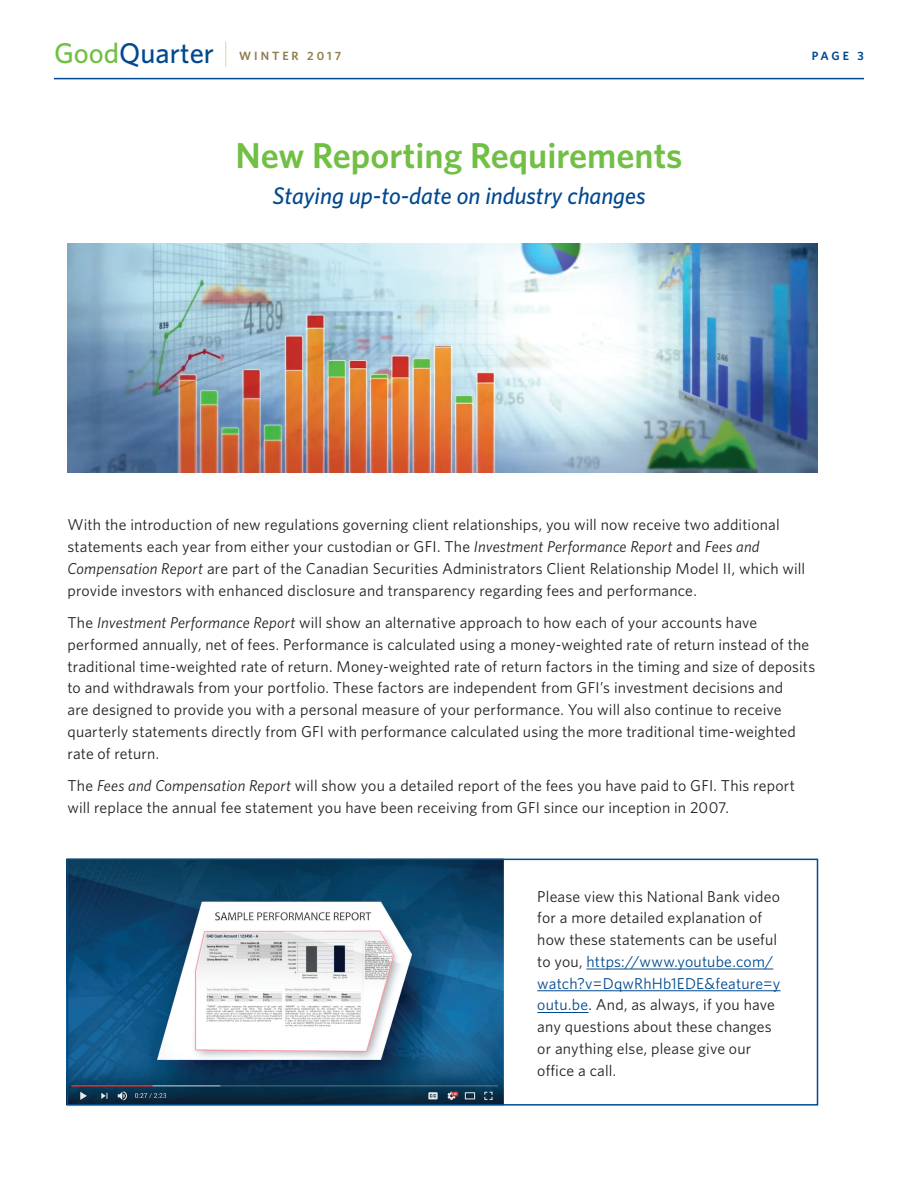
<style>
.page{position:relative;width:918px;height:1188px;background:#fff}
.page>*{position:absolute;margin:0;border:0;box-sizing:border-box;transform-origin:0 0}
.t1{font:600 36px "Whitney";color:#71bf44}
.t2{font:500 28.5px "Whitney";color:#014990}
.t3{font:italic 500 24px "Whitney";color:#014990}
.t4{font:15.75px/21.8px "Whitney";letter-spacing:.01em;color:#231f20}
.t5{font:600 12px "Whitney";letter-spacing:.25em;color:#927e52}
.t6{font:600 12px "Whitney";color:#014990}
.s1{color:#71bf44}
.s2{font-style:italic}
.s3{color:#014990}
</style>
<div class="page">
<img style="left:68px;top:243px;width:750px;height:230px">
<hr style="left:54px;top:78px;width:810px;height:1px;background:#014990">
<svg style="left:225px;top:42px;width:1px;height:25px"></svg>
<img style="left:70px;top:862px;width:433px;height:241px">
<div style="left:67px;top:859px;width:751px;height:247px;border:2px solid #014990"></div>
<hr style="left:586px;top:969px;width:187px;height:1px;background:#014990">
<hr style="left:537px;top:991px;width:244px;height:1px;background:#014990">
<hr style="left:537px;top:1012px;width:52px;height:1px;background:#014990">
<h2 class="t2" style="left:54px;top:36px;width:162px"><span class="s1">Good</span>Quarter</h2>
<p class="t5" style="left:239px;top:49px;width:104px">WINTER 2017</p>
<p class="t6" style="left:812px;top:49px;width:54px">PAGE 3</p>
<h1 class="t1" style="left:235px;top:134px;width:449px">New Reporting Requirements</h1>
<h3 class="t3" style="left:272px;top:181px;width:375px">Staying up-to-date on industry changes</h3>
<p class="t4" style="left:67px;top:514px;width:739px">With the introduction of new regulations governing client relationships, you will now receive two additional statements each year from either your custodian or GFI. The <span class="s2">Investment Performance Report</span> and <span class="s2">Fees and Compensation Report</span> are part of the Canadian Securities Administrators Client Relationship Model II, which will provide investors with enhanced disclosure and transparency regarding fees and performance.</p>
<p class="t4" style="left:67px;top:611px;width:749px">The <span class="s2">Investment Performance Report</span> will show an alternative approach to how each of your accounts have performed annually, net of fees. Performance is calculated using a money-weighted rate of return instead of the traditional time-weighted rate of return. Money-weighted rate of return factors in the timing and size of deposits to and withdrawals from your portfolio. These factors are independent from GFI’s investment decisions and<br>are designed to provide you with a personal measure of your performance. You will also continue to receive quarterly statements directly from GFI with performance calculated using the more traditional time-weighted rate of return.</p>
<p class="t4" style="left:67px;top:775px;width:729px">The <span class="s2">Fees and Compensation Report</span> will show you a detailed report of the fees you have paid to GFI. This report will replace the annual fee statement you have been receiving from GFI since our inception in 2007.</p>
<p class="t4" style="left:537px;top:885px;width:245px">Please view this National Bank video for a more detailed explanation of how these statements can be useful to you, <span class="s3">https://www.youtube.com/ watch?v=DqwRhHb1EDE&amp;feature=y outu.be</span>. And, as always, if you have any questions about these changes or anything else, please give our office a call.</p>
</div>
